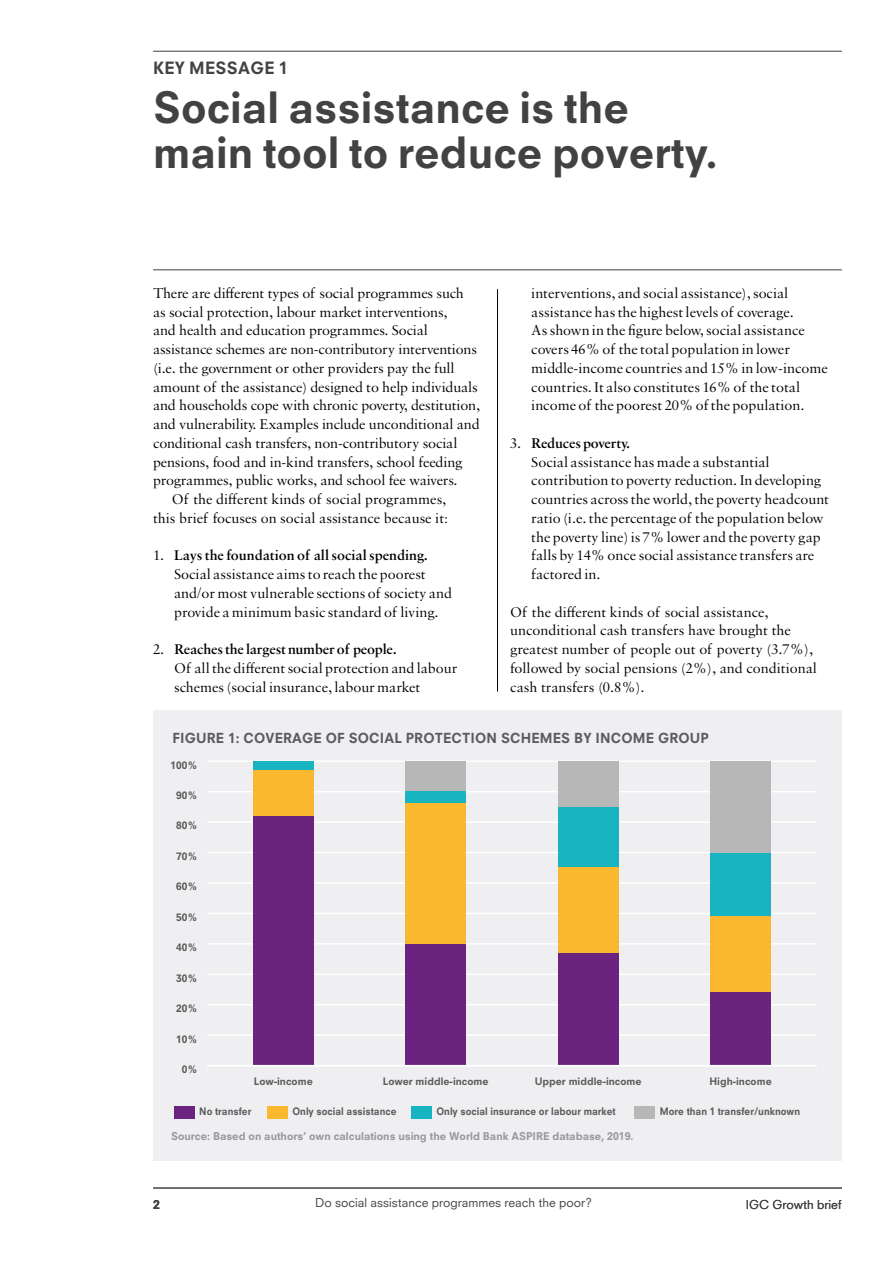
<style>
.page{position:relative;width:893px;height:1263px;background:#fff}
.page>*{position:absolute;margin:0;border:0;box-sizing:border-box;transform-origin:0 0}
.t1{font:800 42px/45px "Neuzeit SLT Std";color:#424241}
.t2{font:800 16.5px "Neuzeit SLT Std";letter-spacing:.02em;color:#424241}
.t3{font:15px/18.8px "Sabon MT Std";color:#000}
.t4{font:800 13.5px "Neuzeit SLT Std";letter-spacing:.01em;color:#595b5c}
.t5{font:12px "Neuzeit SLT Std";color:#424241}
.t6{font:800 12px "Neuzeit SLT Std";color:#424241}
.t7{font:800 10.5px "Neuzeit SLT Std";color:#95999d}
.t8{font:800 10.05px "Neuzeit SLT Std";color:#5a5c5c}
.t9{font:800 10.05px "Neuzeit SLT Std";color:#5a5c5c;scale:.94 1}
.s1{font-weight:600}
</style>
<div class="page">
<hr style="left:153px;top:1188px;width:689px;height:1px;background:#424241">
<hr style="left:153px;top:270px;width:689px;height:1px;background:#424241">
<hr style="left:153px;top:51px;width:689px;height:1px;background:#424241">
<div style="left:153px;top:712px;width:688px;height:448px;background:#efeef0"></div>
<hr style="left:207px;top:1034px;width:610px;height:2px;background:#fff">
<hr style="left:207px;top:1004px;width:610px;height:1px;background:#fff">
<hr style="left:207px;top:973px;width:610px;height:2px;background:#fff">
<hr style="left:207px;top:943px;width:610px;height:2px;background:#fff">
<hr style="left:207px;top:913px;width:610px;height:1px;background:#fff">
<hr style="left:207px;top:882px;width:610px;height:2px;background:#fff">
<hr style="left:207px;top:852px;width:610px;height:1px;background:#fff">
<hr style="left:207px;top:821px;width:610px;height:2px;background:#fff">
<hr style="left:207px;top:791px;width:610px;height:1px;background:#fff">
<hr style="left:207px;top:760px;width:610px;height:2px;background:#fff">
<div style="left:405px;top:761px;width:61px;height:31px;background:#b8b7b7"></div>
<div style="left:558px;top:761px;width:61px;height:46px;background:#b8b7b7"></div>
<div style="left:710px;top:761px;width:61px;height:91px;background:#b8b7b7"></div>
<div style="left:253px;top:761px;width:61px;height:9px;background:#19b4c2"></div>
<div style="left:405px;top:792px;width:61px;height:12px;background:#19b4c2"></div>
<div style="left:558px;top:807px;width:61px;height:61px;background:#19b4c2"></div>
<div style="left:710px;top:852px;width:61px;height:64px;background:#19b4c2"></div>
<div style="left:253px;top:770px;width:61px;height:46px;background:#fab82f"></div>
<div style="left:405px;top:804px;width:61px;height:140px;background:#fab82f"></div>
<div style="left:558px;top:868px;width:61px;height:85px;background:#fab82f"></div>
<div style="left:710px;top:916px;width:61px;height:76px;background:#fab82f"></div>
<div style="left:253px;top:816px;width:61px;height:250px;background:#6a2480"></div>
<div style="left:405px;top:944px;width:61px;height:122px;background:#6a2480"></div>
<div style="left:558px;top:953px;width:61px;height:113px;background:#6a2480"></div>
<div style="left:710px;top:992px;width:61px;height:74px;background:#6a2480"></div>
<div style="left:634px;top:1106px;width:21px;height:12px;background:#b8b7b7"></div>
<div style="left:411px;top:1106px;width:20px;height:12px;background:#19b4c2"></div>
<div style="left:267px;top:1106px;width:20px;height:12px;background:#fab82f"></div>
<div style="left:174px;top:1106px;width:20px;height:12px;background:#6a2480"></div>
<hr style="left:207px;top:1065px;width:610px;height:1px;background:#fff">
<hr style="left:497px;top:289px;width:1px;height:402px;background:#000">
<p class="t2" style="left:153px;top:58px;width:137px">KEY MESSAGE 1</p>
<h1 class="t1" style="left:153px;top:85px;width:566px">Social assistance is the main tool to reduce poverty.</h1>
<p class="t3" style="left:153px;top:283px;width:312px">There are different types of social programmes such</p>
<p class="t3" style="left:153px;top:302px;width:296px">as social protection, labour market interventions,</p>
<p class="t3" style="left:153px;top:321px;width:276px">and health and education programmes. Social</p>
<p class="t3" style="left:153px;top:339px;width:325px">assistance schemes are non-contributory interventions</p>
<p class="t3" style="left:153px;top:358px;width:303px">(i.e. the government or other providers pay the full</p>
<p class="t3" style="left:153px;top:377px;width:326px">amount of the assistance) designed to help individuals</p>
<p class="t3" style="left:153px;top:396px;width:329px">and households cope with chronic poverty, destitution,</p>
<p class="t3" style="left:153px;top:414px;width:328px">and vulnerability. Examples include unconditional and</p>
<p class="t3" style="left:153px;top:433px;width:306px">conditional cash transfers, non-contributory social</p>
<p class="t3" style="left:153px;top:452px;width:311px">pensions, food and in-kind transfers, school feeding</p>
<p class="t3" style="left:153px;top:471px;width:306px">programmes, public works, and school fee waivers.</p>
<p class="t3" style="left:172px;top:490px;width:276px">Of the different kinds of social programmes,</p>
<p class="t3" style="left:153px;top:509px;width:297px">this brief focuses on social assistance because it:</p>
<p class="t3" style="left:174px;top:546px;width:279px;text-indent:-21px">1. <span class="s1">Lays the foundation of all social spending.<br></span>Social assistance aims to reach the poorest and/or most vulnerable sections of society and provide a minimum basic standard of living.</p>
<p class="t3" style="left:174px;top:639px;width:285px;text-indent:-21px">2. <span class="s1">Reaches the largest number of people.<br></span>Of all the different social protection and labour schemes (social insurance, labour market</p>
<p class="t3" style="left:531px;top:283px;width:298px">interventions, and social assistance), social assistance has the highest levels of coverage.<br>As shown in the figure below, social assistance covers 46% of the total population in lower middle-income countries and 15% in low-income countries. It also constitutes 16% of the total income of the poorest 20% of the population.</p>
<p class="t3" style="left:531px;top:433px;width:299px;text-indent:-21px">3. <span class="s1">Reduces poverty.<br></span>Social assistance has made a substantial contribution to poverty reduction. In developing countries across the world, the poverty headcount ratio (i.e. the percentage of the population below the poverty line) is 7% lower and the poverty gap falls by 14% once social assistance transfers are factored in.</p>
<p class="t3" style="left:510px;top:602px;width:308px">Of the different kinds of social assistance, unconditional cash transfers have brought the greatest number of people out of poverty (3.7%), followed by social pensions (2%), and conditional cash transfers (0.8%).</p>
<p class="t4" style="left:173px;top:730px;width:538px">FIGURE 1: COVERAGE OF SOCIAL PROTECTION SCHEMES BY INCOME GROUP</p>
<p class="t8" style="left:171px;top:759px;width:28px">100%</p>
<p class="t8" style="left:176px;top:789px;width:23px">90%</p>
<p class="t8" style="left:176px;top:819px;width:23px">80%</p>
<p class="t8" style="left:176px;top:850px;width:23px">70%</p>
<p class="t8" style="left:176px;top:880px;width:23px">60%</p>
<p class="t8" style="left:176px;top:911px;width:23px">50%</p>
<p class="t8" style="left:176px;top:941px;width:23px">40%</p>
<p class="t8" style="left:176px;top:972px;width:23px">30%</p>
<p class="t8" style="left:176px;top:1002px;width:23px">20%</p>
<p class="t8" style="left:176px;top:1033px;width:23px">10%</p>
<p class="t8" style="left:182px;top:1063px;width:17px">0%</p>
<p class="t8" style="left:254px;top:1075px;width:61px">Low-income</p>
<p class="t8" style="left:383px;top:1075px;width:107px">Lower middle-income</p>
<p class="t8" style="left:535px;top:1075px;width:108px">Upper middle-income</p>
<p class="t8" style="left:709px;top:1075px;width:64px">High-income</p>
<p class="t9" style="left:199px;top:1105px;width:57px">No transfer</p>
<p class="t9" style="left:292px;top:1105px;width:112px">Only social assistance</p>
<p class="t9" style="left:436px;top:1105px;width:192px">Only social insurance or labour market</p>
<p class="t9" style="left:660px;top:1105px;width:151px">More than 1 transfer/unknown</p>
<p class="t7" style="left:171px;top:1129px;width:464px">Source: Based on authors’ own calculations using the World Bank ASPIRE database, 2019.</p>
<p class="t6" style="left:153px;top:1197px;width:8px">2</p>
<p class="t5" style="left:315px;top:1195px;width:278px">Do social assistance programmes reach the poor?</p>
<p class="t5" style="left:746px;top:1197px;width:98px">IGC Growth brief</p>
</div>
